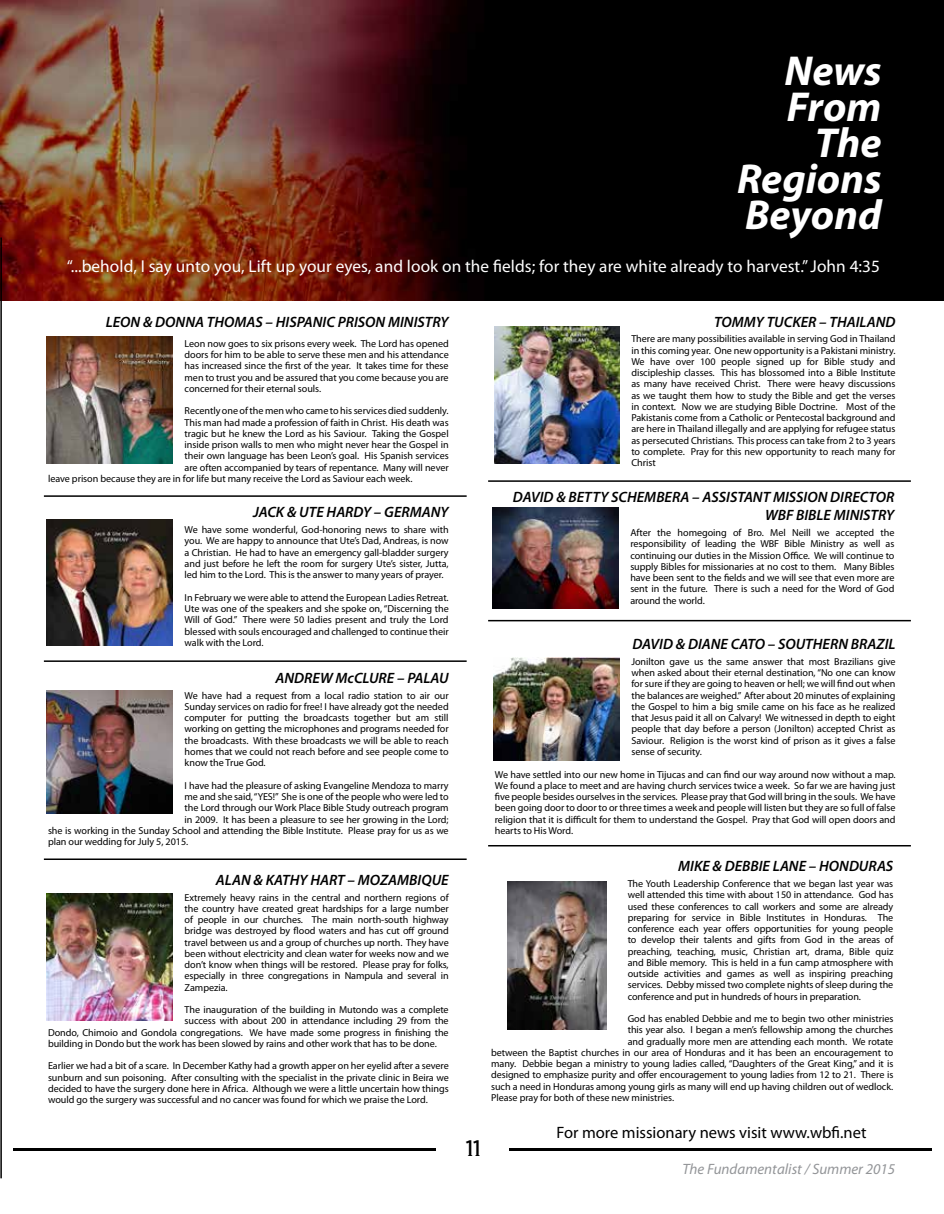
<style>
.page{position:relative;width:944px;height:1214px;background:#fff}
.page>*{position:absolute;margin:0;border:0;box-sizing:border-box;transform-origin:0 0}
.t1{font:italic 700 42px/36px "Myriad Pro";color:#fff;text-align:right}
.t2{font:300 21px "Biondi";color:#000}
.t3{font:17.25px "Myriad Pro";letter-spacing:.005em;color:#fff}
.t4{font:16.5px "Myriad Pro";color:#000}
.t5{font:italic 600 15px/18px "Myriad Pro";color:#000;text-align:right}
.t6{font:italic 15px "Myriad Pro";color:#939598}
.t7{font:10.2px/11.2px "Myriad Pro";letter-spacing:-.005em;color:#000;text-align:justify}
</style>
<div class="page">
<hr style="left:14px;top:1148px;width:422px;height:2px;background:#000">
<hr style="left:509px;top:1148px;width:423px;height:2px;background:#000">
<img style="left:0;top:0;width:944px;height:300px">
<hr style="left:44px;top:495px;width:422px;height:2px;background:#000">
<hr style="left:488px;top:480px;width:422px;height:2px;background:#000">
<hr style="left:44px;top:660px;width:422px;height:2px;background:#000">
<hr style="left:488px;top:620px;width:422px;height:1px;background:#000">
<hr style="left:44px;top:858px;width:422px;height:2px;background:#000">
<hr style="left:488px;top:845px;width:422px;height:1px;background:#000">
<hr style="left:0;top:237px;width:2px;height:941px;background:#000">
<img style="left:47px;top:337px;width:126px;height:126px">
<img style="left:495px;top:326px;width:124px;height:137px">
<img style="left:47px;top:519px;width:126px;height:126px">
<img style="left:492px;top:508px;width:126px;height:100px">
<img style="left:47px;top:691px;width:126px;height:123px">
<img style="left:47px;top:894px;width:126px;height:126px">
<img style="left:508px;top:882px;width:98px;height:147px">
<img style="left:493px;top:657px;width:126px;height:104px">
<h1 class="t1" style="left:737px;top:52px;width:146px">News<br>From<br>The<br>Regions<br>Beyond</h1>
<h3 class="t3" style="left:67px;top:256px;width:814px">“...behold, I say unto you, Lift up your eyes, and look on the fields; for they are white already to harvest.” John 4:35</h3>
<h3 class="t5" style="left:106px;top:312px;width:344px">LEON &amp; DONNA THOMAS – HISPANIC PRISON MINISTRY</h3>
<p class="t7" style="left:184px;top:337px;width:266px">Leon now goes to six prisons every week. The Lord has opened doors for him to be able to serve these men and his attendance has increased since the first of the year. It takes time for these men to trust you and be assured that you come because you are concerned for their eternal souls.</p>
<p class="t7" style="left:184px;top:405px;width:265px">Recently one of the men who came to his services died suddenly.</p>
<p class="t7" style="left:184px;top:416px;width:265px">This man had made a profession of faith in Christ. His death was</p>
<p class="t7" style="left:184px;top:427px;width:266px">tragic but he knew the Lord as his Saviour. Taking the Gospel</p>
<p class="t7" style="left:184px;top:439px;width:265px">inside prison walls to men who might never hear the Gospel in</p>
<p class="t7" style="left:184px;top:450px;width:265px">their own language has been Leon’s goal. His Spanish services</p>
<p class="t7" style="left:184px;top:461px;width:266px">are often accompanied by tears of repentance. Many will never</p>
<p class="t7" style="left:48px;top:472px;width:366px">leave prison because they are in for life but many receive the Lord as Saviour each week.</p>
<h3 class="t5" style="left:253px;top:503px;width:197px">JACK &amp; UTE HARDY – GERMANY</h3>
<p class="t7" style="left:184px;top:524px;width:266px">We have some wonderful, God-honoring news to share with you. We are happy to announce that Ute’s Dad, Andreas, is now a Christian. He had to have an emergency gall-bladder surgery and just before he left the room for surgery Ute’s sister, Jutta, led him to the Lord. This is the answer to many years of prayer.</p>
<p class="t7" style="left:184px;top:591px;width:266px">In February we were able to attend the European Ladies Retreat.<br>Ute was one of the speakers and she spoke on, “Discerning the Will of God.” There were 50 ladies present and truly the Lord blessed with souls encouraged and challenged to continue their walk with the Lord.</p>
<h3 class="t5" style="left:275px;top:668px;width:175px">ANDREW McCLURE – PALAU</h3>
<p class="t7" style="left:184px;top:689px;width:266px">We have had a request from a local radio station to air our Sunday services on radio for free! I have already got the needed computer for putting the broadcasts together but am still working on getting the microphones and programs needed for the broadcasts. With these broadcasts we will be able to reach homes that we could not reach before and see people come to know the True God.</p>
<p class="t7" style="left:184px;top:779px;width:266px">I have had the pleasure of asking Evangeline Mendoza to marry</p>
<p class="t7" style="left:184px;top:790px;width:266px">me and she said, “YES!” She is one of the people who were led to</p>
<p class="t7" style="left:184px;top:802px;width:266px">the Lord through our Work Place Bible Study outreach program</p>
<p class="t7" style="left:184px;top:813px;width:265px">in 2009. It has been a pleasure to see her growing in the Lord;</p>
<p class="t7" style="left:48px;top:824px;width:402px">she is working in the Sunday School and attending the Bible Institute. Please pray for us as we</p>
<p class="t7" style="left:48px;top:835px;width:142px">plan our wedding for July 5, 2015.</p>
<h3 class="t5" style="left:216px;top:870px;width:234px">ALAN &amp; KATHY HART – MOZAMBIQUE</h3>
<p class="t7" style="left:184px;top:891px;width:266px">Extremely heavy rains in the central and northern regions of the country have created great hardships for a large number of people in our churches. The main north-south highway bridge was destroyed by flood waters and has cut off ground travel between us and a group of churches up north. They have been without electricity and clean water for weeks now and we don’t know when things will be restored. Please pray for folks, especially in three congregations in Nampula and several in Zampezia.</p>
<p class="t7" style="left:184px;top:1003px;width:265px">The inauguration of the building in Mutondo was a complete</p>
<p class="t7" style="left:184px;top:1015px;width:265px">success with about 200 in attendance including 29 from the</p>
<p class="t7" style="left:48px;top:1026px;width:402px">Dondo, Chimoio and Gondola congregations. We have made some progress in finishing the</p>
<p class="t7" style="left:48px;top:1037px;width:390px">building in Dondo but the work has been slowed by rains and other work that has to be done.</p>
<p class="t7" style="left:48px;top:1060px;width:402px">Earlier we had a bit of a scare. In December Kathy had a growth apper on her eyelid after a severe sunburn and sun poisoning. After consulting with the specialist in the private clinic in Beira we decided to have the surgery done here in Africa. Although we were a little uncertain how things would go the surgery was successful and no cancer was found for which we praise the Lord.</p>
<h3 class="t5" style="left:714px;top:312px;width:183px">TOMMY TUCKER – THAILAND</h3>
<p class="t7" style="left:631px;top:333px;width:266px">There are many possibilities available in serving God in Thailand in this coming year. One new opportunity is a Pakistani ministry.<br>We have over 100 people signed up for Bible study and discipleship classes. This has blossomed into a Bible Institute as many have received Christ. There were heavy discussions as we taught them how to study the Bible and get the verses in context. Now we are studying Bible Doctrine. Most of the Pakistanis come from a Catholic or Pentecostal background and are here in Thailand illegally and are applying for refugee status as persecuted Christians. This process can take from 2 to 3 years to complete. Pray for this new opportunity to reach many for Christ</p>
<h3 class="t5" style="left:513px;top:488px;width:383px">DAVID &amp; BETTY SCHEMBERA – ASSISTANT MISSION DIRECTOR<br>WBF BIBLE MINISTRY</h3>
<p class="t7" style="left:630px;top:527px;width:266px">After the homegoing of Bro. Mel Neill we accepted the responsibility of leading the WBF Bible Ministry as well as continuing our duties in the Mission Office. We will continue to supply Bibles for missionaries at no cost to them. Many Bibles have been sent to the fields and we will see that even more are sent in the future. There is such a need for the Word of God around the world.</p>
<h2 class="t2" style="left:466px;top:1135px;width:16px">11</h2>
<h3 class="t5" style="left:632px;top:635px;width:264px">DAVID &amp; DIANE CATO – SOUTHERN BRAZIL</h3>
<p class="t7" style="left:631px;top:655px;width:266px">Jonilton gave us the same answer that most Brazilians give when asked about their eternal destination, “No one can know for sure if they are going to heaven or hell; we will find out when the balances are weighed.” After about 20 minutes of explaining the Gospel to him a big smile came on his face as he realized that Jesus paid it all on Calvary! We witnessed in depth to eight people that day before a person (Jonilton) accepted Christ as Saviour. Religion is the worst kind of prison as it gives a false sense of security.</p>
<p class="t7" style="left:495px;top:768px;width:402px">We have settled into our new home in Tijucas and can find our way around now without a map.<br>We found a place to meet and are having church services twice a week. So far we are having just five people besides ourselves in the services. Please pray that God will bring in the souls. We have been going door to door to or three times a week and people will listen but they are so full of false religion that it is difficult for them to understand the Gospel. Pray that God will open doors and hearts to His Word.</p>
<h3 class="t5" style="left:678px;top:856px;width:217px">MIKE &amp; DEBBIE LANE – HONDURAS</h3>
<p class="t7" style="left:627px;top:877px;width:267px">The Youth Leadership Conference that we began last year was well attended this time with about 150 in attendance. God has used these conferences to call workers and some are already preparing for service in Bible Institutes in Honduras. The conference each year offers opportunities for young people to develop their talents and gifts from God in the areas of preaching, teaching, music, Christian art, drama, Bible quiz and Bible memory. This is held in a fun camp atmosphere with outside activities and games as well as inspiring preaching services. Debby missed two complete nights of sleep during the conference and put in hundreds of hours in preparation.</p>
<p class="t7" style="left:627px;top:1012px;width:267px">God has enabled Debbie and me to begin two other ministries</p>
<p class="t7" style="left:627px;top:1024px;width:267px">this year also. I began a men’s fellowship among the churches</p>
<p class="t7" style="left:627px;top:1035px;width:267px">and gradually more men are attending each month. We rotate</p>
<p class="t7" style="left:491px;top:1046px;width:403px">between the Baptist churches in our area of Honduras and it has been an encouragement to</p>
<p class="t7" style="left:491px;top:1057px;width:404px">many. Debbie began a ministry to young ladies called, “Daughters of the Great King,” and it is</p>
<p class="t7" style="left:491px;top:1069px;width:403px">designed to emphasize purity and offer encouragement to young ladies from 12 to 21. There is</p>
<p class="t7" style="left:491px;top:1080px;width:404px">such a need in Honduras among young girls as many will end up having children out of wedlock.</p>
<p class="t7" style="left:491px;top:1091px;width:184px">Please pray for both of these new ministries.</p>
<h3 class="t4" style="left:556px;top:1121px;width:311px">For more missionary news visit www.wbfi.net</h3>
<h3 class="t6" style="left:682px;top:1159px;width:214px">The Fundamentalist / Summer 2015</h3>
</div>
